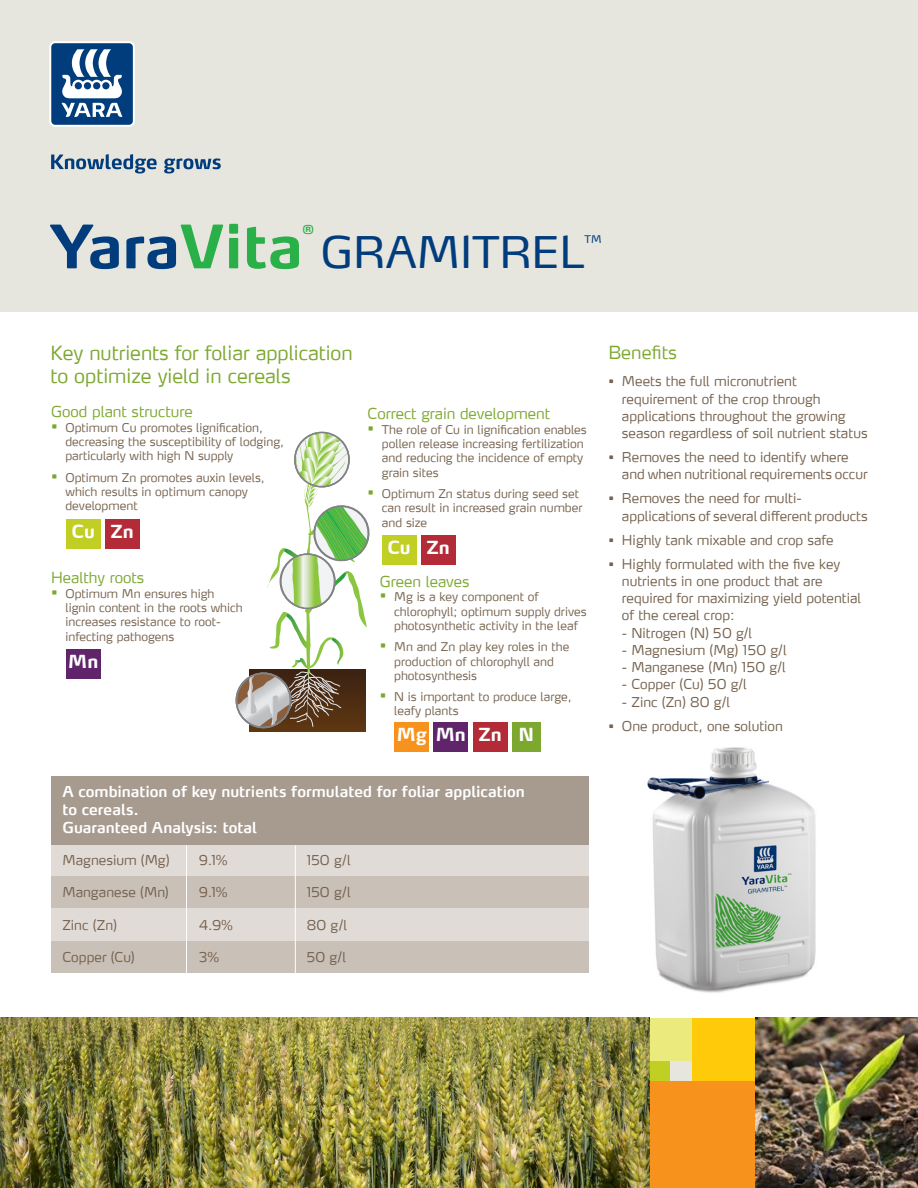
<style>
.page{position:relative;width:918px;height:1188px;background:#fff}
.page>*{position:absolute;margin:0;border:0;box-sizing:border-box;transform-origin:0 0}
.t1{font:700 59.25px "Yara Max LF";color:#013d7d}
.t2{font:43.5px "Yara Max LF";color:#013d7d}
.subhead{font:300 19.5px "Yara Max LF";color:#7da830}
.t3{font:700 18px "Yara Max LF";color:#fff}
.t4{font:300 18px "Yara Max LF";color:#7da830}
.t5{font:600 15px/18px "Yara Max LF";color:#fff}
.t6{font:300 15px "Yara Max LF";color:#7da830}
.Yara_bullets{font:300 13.5px/17.2px "Yara Max LF";color:#75614d}
.t7{font:700 12.3px "Yara Max LF";color:#2ab049}
.t8{font:300 12px/14.4px "Yara Max LF";color:#75614d}
.t9{font:10.5px "Yara Max LF";color:#013d7d}
.s1{color:#2ab049}
.s2{font-weight:400}
.s3{font-weight:400;font-size:15.75px;color:#7da830}
</style>
<div class="page">
<div style="left:0;top:0;width:918px;height:311px;background:#e7e6de"></div>
<svg style="left:51px;top:154px;width:170px;height:19px"></svg>
<svg style="left:49px;top:41px;width:86px;height:86px;background:#5c82ab"></svg>
<img style="left:647px;top:747px;width:169px;height:246px">
<div style="left:649px;top:1060px;width:21px;height:22px;background:#c1ce23"></div>
<div style="left:670px;top:1060px;width:22px;height:22px;background:#e7e6de"></div>
<div style="left:649px;top:1018px;width:43px;height:42px;background:#eaeb7c"></div>
<div style="left:692px;top:1018px;width:64px;height:64px;background:#feca0a"></div>
<div style="left:649px;top:1082px;width:107px;height:106px;background:#f7931d"></div>
<img style="left:0;top:1018px;width:649px;height:170px">
<img style="left:756px;top:1018px;width:162px;height:170px">
<svg style="left:249px;top:669px;width:117px;height:62px"></svg>
<svg style="left:237px;top:432px;width:133px;height:295px"></svg>
<div style="left:395px;top:723px;width:34px;height:29px;background:#f7931d"></div>
<div style="left:382px;top:535px;width:34px;height:29px;background:#c1ce23"></div>
<div style="left:66px;top:519px;width:34px;height:29px;background:#c1ce23"></div>
<div style="left:66px;top:650px;width:34px;height:29px;background:#60246b"></div>
<div style="left:434px;top:723px;width:34px;height:29px;background:#60246b"></div>
<div style="left:421px;top:535px;width:34px;height:29px;background:#b22b37"></div>
<div style="left:473px;top:723px;width:34px;height:29px;background:#b22b37"></div>
<div style="left:105px;top:519px;width:34px;height:29px;background:#b22b37"></div>
<div style="left:512px;top:723px;width:29px;height:29px;background:#7da830"></div>
<div style="left:51px;top:776px;width:537px;height:69px;background:#a79a8f"></div>
<div style="left:51px;top:845px;width:537px;height:32px;background:#e1dbd8"></div>
<div style="left:51px;top:877px;width:537px;height:32px;background:#c9c0b8"></div>
<div style="left:51px;top:940px;width:537px;height:33px;background:#c9c0b8"></div>
<div style="left:51px;top:909px;width:537px;height:32px;background:#e1dbd8"></div>
<hr style="left:295px;top:845px;width:1px;height:129px;background:#fff">
<hr style="left:186px;top:845px;width:1px;height:129px;background:#fff">
<p class="t1" style="left:50px;top:209px;width:254px">Yara<span class="s1">Vita</span></p>
<p class="t7" style="left:303px;top:222px;width:13px">®</p>
<p class="t2" style="left:321px;top:225px;width:265px">GRAMITREL</p>
<p class="t9" style="left:585px;top:232px;width:18px">TM</p>
<p class="subhead" style="left:50px;top:340px;width:304px">Key nutrients for foliar application</p>
<p class="t4" style="left:608px;top:342px;width:70px">Benefits</p>
<p class="subhead" style="left:50px;top:364px;width:242px">to optimize yield in cereals</p>
<p class="Yara_bullets" style="left:622px;top:373px;width:200px;text-indent:-14px"><span class="s2">•</span> Meets the full micronutrient requirement of the crop through</p>
<p class="Yara_bullets" style="left:622px;top:407px;width:225px">applications throughout the growing</p>
<p class="Yara_bullets" style="left:622px;top:424px;width:247px">season regardless of soil nutrient status</p>
<p class="Yara_bullets" style="left:608px;top:448px;width:242px"><span class="s2">•</span> Removes the need to identify where</p>
<p class="Yara_bullets" style="left:622px;top:466px;width:247px">and when nutritional requirements occur</p>
<p class="Yara_bullets" style="left:608px;top:490px;width:195px"><span class="s2">•</span> Removes the need for multi-</p>
<p class="Yara_bullets" style="left:622px;top:507px;width:247px">applications of several different products</p>
<p class="Yara_bullets" style="left:608px;top:531px;width:227px"><span class="s2">•</span> Highly tank mixable and crop safe</p>
<p class="Yara_bullets" style="left:622px;top:555px;width:241px;text-indent:-14px"><span class="s2">•</span> Highly formulated with the five key nutrients in one product that are required for maximizing yield potential of the cereal crop:</p>
<p class="Yara_bullets" style="left:622px;top:624px;width:132px">- Nitrogen (N) 50 g/l</p>
<p class="Yara_bullets" style="left:622px;top:641px;width:166px">- Magnesium (Mg) 150 g/l</p>
<p class="Yara_bullets" style="left:622px;top:658px;width:165px">- Manganese (Mn) 150 g/l</p>
<p class="Yara_bullets" style="left:622px;top:676px;width:126px">- Copper (Cu) 50 g/l</p>
<p class="Yara_bullets" style="left:622px;top:693px;width:110px">- Zinc (Zn) 80 g/l</p>
<p class="Yara_bullets" style="left:608px;top:717px;width:176px"><span class="s2">•</span> One product, one solution</p>
<p class="t6" style="left:51px;top:402px;width:143px">Good plant structure</p>
<p class="t8" style="left:65px;top:420px;width:220px;text-indent:-14px"><span class="s3">•</span> Optimum Cu promotes lignification, decreasing the susceptibility of lodging, particularly with high N supply</p>
<p class="t8" style="left:65px;top:470px;width:201px;text-indent:-14px"><span class="s3">•</span> Optimum Zn promotes auxin levels, which results in optimum canopy development</p>
<p class="t6" style="left:368px;top:404px;width:184px">Correct grain development</p>
<p class="t8" style="left:382px;top:422px;width:206px;text-indent:-14px"><span class="s3">•</span> The role of Cu in lignification enables pollen release increasing fertilization and reducing the incidence of empty grain sites</p>
<p class="t8" style="left:382px;top:486px;width:202px;text-indent:-14px"><span class="s3">•</span> Optimum Zn status during seed set can result in increased grain number and size</p>
<p class="t3" style="left:72px;top:520px;width:25px">Cu</p>
<p class="t3" style="left:111px;top:520px;width:25px">Zn</p>
<p class="t3" style="left:387px;top:536px;width:25px">Cu</p>
<p class="t3" style="left:426px;top:536px;width:25px">Zn</p>
<p class="t6" style="left:51px;top:568px;width:94px">Healthy roots</p>
<p class="t8" style="left:65px;top:586px;width:179px;text-indent:-14px"><span class="s3">•</span> Optimum Mn ensures high lignin content in the roots which increases resistance to root&shy;infecting pathogens</p>
<p class="t6" style="left:380px;top:572px;width:91px">Green leaves</p>
<p class="t8" style="left:394px;top:589px;width:194px;text-indent:-14px"><span class="s3">•</span> Mg is a key component of chlorophyll; optimum supply drives photosynthetic activity in the leaf</p>
<p class="t8" style="left:394px;top:639px;width:177px;text-indent:-14px"><span class="s3">•</span> Mn and Zn play key roles in the production of chlorophyll and photosynthesis</p>
<p class="t8" style="left:394px;top:689px;width:179px;text-indent:-14px"><span class="s3">•</span> N is important to produce large, leafy plants</p>
<p class="t3" style="left:519px;top:723px;width:17px">N</p>
<p class="t3" style="left:68px;top:650px;width:31px">Mn</p>
<p class="t3" style="left:397px;top:723px;width:32px">Mg</p>
<p class="t3" style="left:436px;top:723px;width:31px">Mn</p>
<p class="t3" style="left:478px;top:723px;width:25px">Zn</p>
<p class="t5" style="left:62px;top:782px;width:464px">A combination of key nutrients formulated for foliar application to cereals.<br>Guaranteed Analysis: total</p>
<p class="Yara_bullets" style="left:62px;top:851px;width:109px">Magnesium (Mg)</p>
<p class="Yara_bullets" style="left:199px;top:851px;width:30px">9.1%</p>
<p class="Yara_bullets" style="left:307px;top:851px;width:45px">150 g/l</p>
<p class="Yara_bullets" style="left:62px;top:884px;width:108px">Manganese (Mn)</p>
<p class="Yara_bullets" style="left:199px;top:884px;width:30px">9.1%</p>
<p class="Yara_bullets" style="left:307px;top:884px;width:45px">150 g/l</p>
<p class="Yara_bullets" style="left:62px;top:916px;width:56px">Zinc (Zn)</p>
<p class="Yara_bullets" style="left:199px;top:916px;width:35px">4.9%</p>
<p class="Yara_bullets" style="left:307px;top:916px;width:42px">80 g/l</p>
<p class="Yara_bullets" style="left:62px;top:948px;width:74px">Copper (Cu)</p>
<p class="Yara_bullets" style="left:199px;top:948px;width:22px">3%</p>
<p class="Yara_bullets" style="left:307px;top:948px;width:41px">50 g/l</p>
</div>
